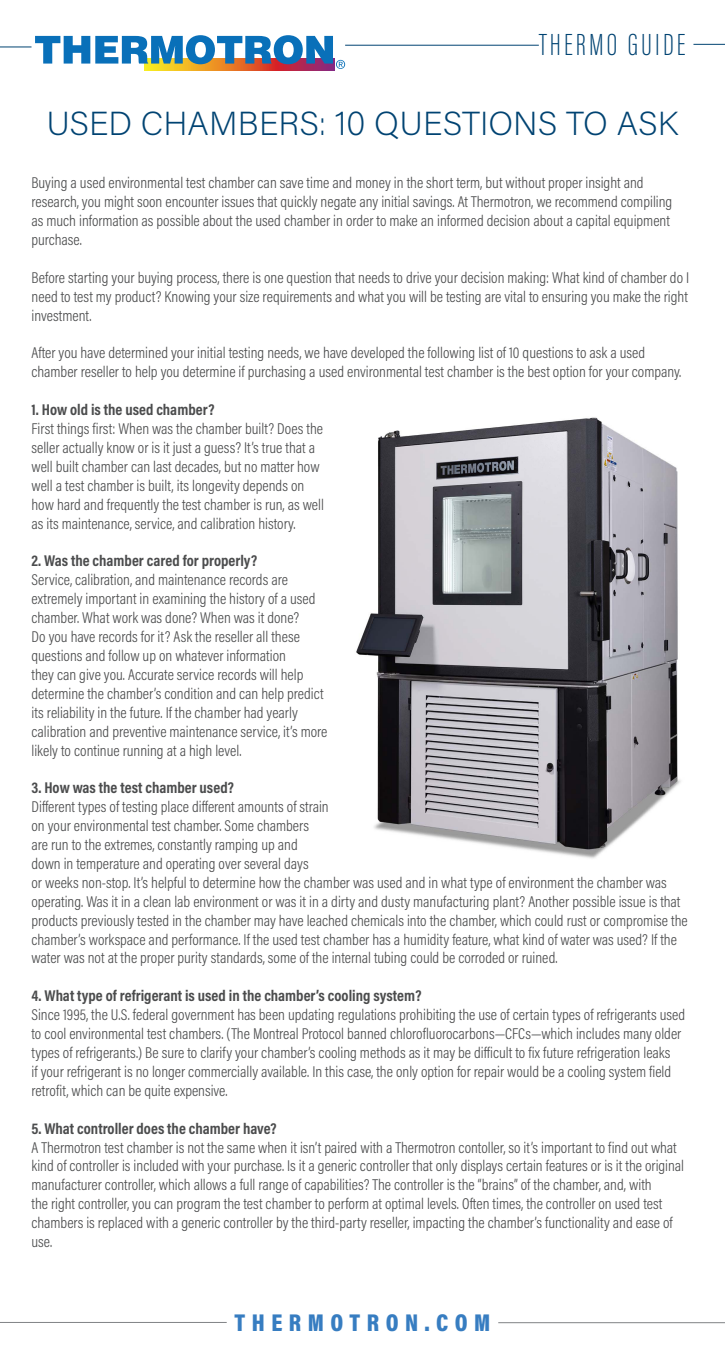
<style>
.page{position:relative;width:725px;height:1355px;background:#fff}
.page>*{position:absolute;margin:0;border:0;box-sizing:border-box;transform-origin:0 0}
.t1{font:200 33.25px "Acumin Pro";color:#004372}
.body{font:200 31.5px "Acumin Pro Extra Cond";letter-spacing:.1em;color:#004372}
.body-2{font:900 24.5px "Acumin Pro Cond";letter-spacing:.265em;color:#377dc1}
.subhead{font:300 15.75px/18.9px "Acumin Pro Cond";color:#4b4c4d}
.s1{font-weight:700}
</style>
<div class="page">
<svg style="left:145px;top:69px;width:189px;height:1px"></svg>
<svg style="left:35px;top:35px;width:310px;height:34px"></svg>
<hr style="left:498px;top:1322px;width:226px;height:1px;background:#808285">
<hr style="left:0;top:1322px;width:227px;height:1px;background:#808285">
<hr style="left:0;top:47px;width:32px;height:1px;background:#004372">
<hr style="left:345px;top:45px;width:193px;height:1px;background:#004372">
<hr style="left:693px;top:44px;width:31px;height:1px;background:#004372">
<img style="left:356px;top:417px;width:325px;height:442px">
<p class="body" style="left:539px;top:25px;width:148px">THERMO GUIDE</p>
<p class="t1" style="left:47px;top:100px;width:633px">USED CHAMBERS: 10 QUESTIONS TO ASK</p>
<p class="subhead" style="left:32px;top:173px;width:642px">Buying a used environmental test chamber can save time and money in the short term, but without proper insight and research, you might soon encounter issues that quickly negate any initial savings. At Thermotron, we recommend compiling as much information as possible about the used chamber in order to make an informed decision about a capital equipment purchase.</p>
<p class="subhead" style="left:32px;top:268px;width:659px;text-align:justify">Before starting your buying process, there is one question that needs to drive your decision making: What kind of chamber do I need to test my product? Knowing your size requirements and what you will be testing are vital to ensuring you make the right investment.</p>
<p class="subhead" style="left:32px;top:343px;width:651px">After you have determined your initial testing needs, we have developed the following list of 10 questions to ask a used chamber reseller to help you determine if purchasing a used environmental test chamber is the best option for your company.</p>
<p class="subhead" style="left:32px;top:400px;width:294px"><span class="s1">1. How old is the used chamber?<br></span>First things first: When was the chamber built? Does the seller actually know or is it just a guess? It’s true that a well built chamber can last decades, but no matter how well a test chamber is built, its longevity depends on how hard and frequently the test chamber is run, as well as its maintenance, service, and calibration history.</p>
<p class="subhead" style="left:32px;top:551px;width:297px"><span class="s1">2. Was the chamber cared for properly?<br></span>Service, calibration, and maintenance records are extremely important in examining the history of a used chamber. What work was done? When was it done?<br>Do you have records for it? Ask the reseller all these questions and follow up on whatever information<br>they can give you. Accurate service records will help determine the chamber’s condition and can help predict its reliability in the future. If the chamber had yearly calibration and preventive maintenance service, it’s more likely to continue running at a high level.</p>
<p class="subhead" style="left:32px;top:778px;width:657px"><span class="s1">3. How was the test chamber used?<br></span>Different types of testing place different amounts of strain<br>on your environmental test chamber. Some chambers<br>are run to the extremes, constantly ramping up and<br>down in temperature and operating over several days<br>or weeks non-stop. It’s helpful to determine how the chamber was used and in what type of environment the chamber was operating. Was it in a clean lab environment or was it in a dirty and dusty manufacturing plant? Another possible issue is that products previously tested in the chamber may have leached chemicals into the chamber, which could rust or compromise the chamber’s workspace and performance. If the used test chamber has a humidity feature, what kind of water was used? If the water was not at the proper purity standards, some of the internal tubing could be corroded or ruined.</p>
<p class="subhead" style="left:32px;top:986px;width:655px"><span class="s1">4. What type of refrigerant is used in the chamber’s cooling system?<br></span>Since 1995, the U.S. federal government has been updating regulations prohibiting the use of certain types of refrigerants used to cool environmental test chambers. (The Montreal Protocol banned chlorofluorocarbons—CFCs—which includes many older types of refrigerants.) Be sure to clarify your chamber’s cooling methods as it may be difficult to fix future refrigeration leaks<br>if your refrigerant is no longer commercially available. In this case, the only option for repair would be a cooling system field retrofit, which can be quite expensive.</p>
<p class="subhead" style="left:32px;top:1118px;width:654px"><span class="s1">5. What controller does the chamber have?<br></span>A Thermotron test chamber is not the same when it isn’t paired with a Thermotron contoller, so it’s important to find out what kind of controller is included with your purchase. Is it a generic controller that only displays certain features or is it the original manufacturer controller, which allows a full range of capabilities? The controller is the “brains” of the chamber, and, with<br>the right controller, you can program the test chamber to perform at optimal levels. Often times, the controller on used test chambers is replaced with a generic controller by the third-party reseller, impacting the chamber’s functionality and ease of use.</p>
<p class="body-2" style="left:234px;top:1306px;width:257px">THERMOTRON.COM</p>
</div>
